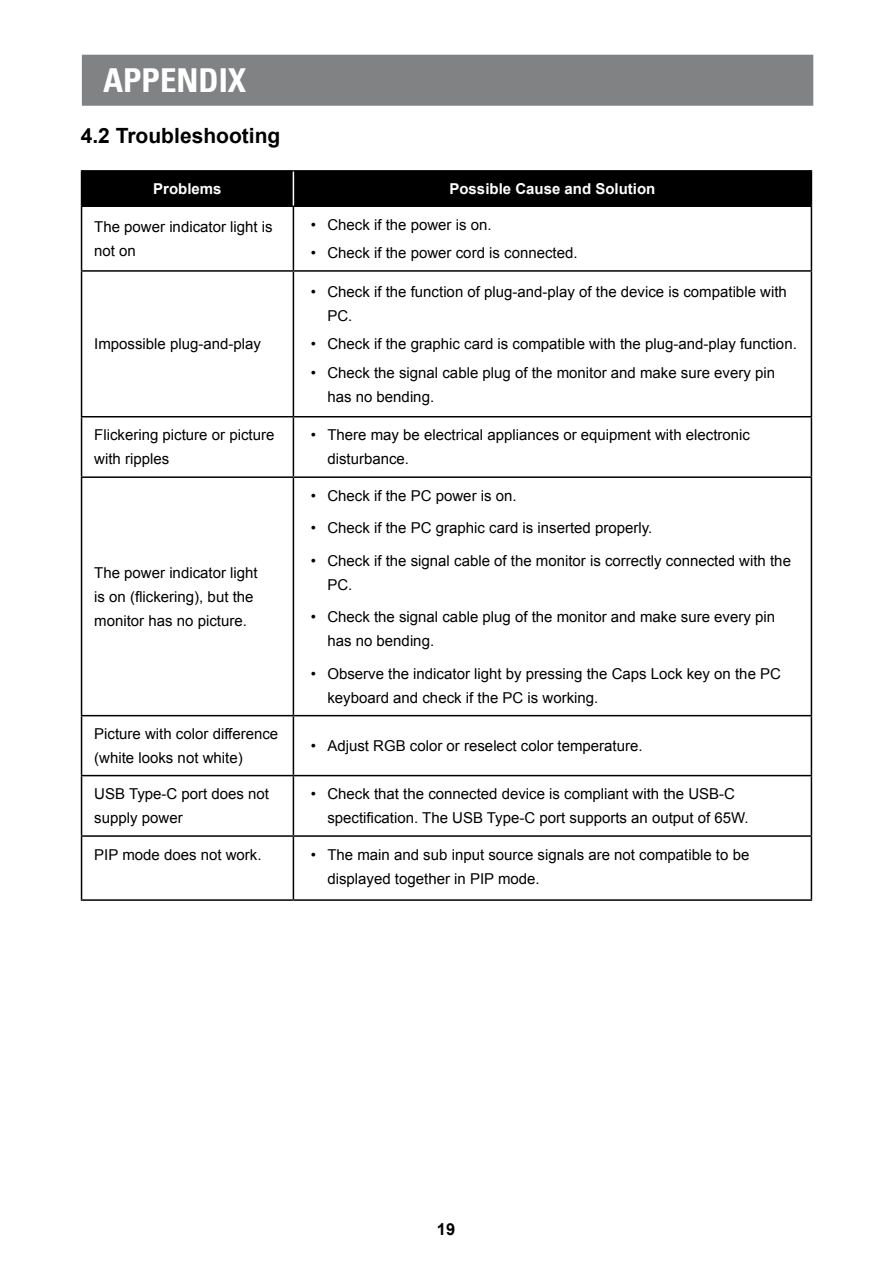
<style>
.page{position:relative;width:893px;height:1263px;background:#fff}
.page>*{position:absolute;margin:0;border:0;box-sizing:border-box;transform-origin:0 0}
.t1{font:700 condensed 33px "Univers 67";color:#fff}
.t2{font:700 21px "Arial";color:#000}
.t3{font:700 16.5px "Arial";color:#000}
.t4{font:15px/24px "Arial";color:#000}
.t5{font:700 15px "Arial";color:#fff}
</style>
<div class="page">
<div style="left:82px;top:55px;width:731px;height:51px;background:#808284;border:2px solid #808284"></div>
<div style="left:82px;top:172px;width:729px;height:33px;background:#000"></div>
<hr style="left:81px;top:170px;width:212px;height:2px;background:#000">
<hr style="left:81px;top:172px;width:1px;height:33px;background:#000">
<hr style="left:293px;top:170px;width:519px;height:2px;background:#000">
<hr style="left:811px;top:172px;width:1px;height:33px;background:#000">
<hr style="left:81px;top:205px;width:212px;height:2px;background:#000">
<hr style="left:81px;top:207px;width:1px;height:63px;background:#000">
<hr style="left:293px;top:205px;width:519px;height:2px;background:#000">
<hr style="left:293px;top:207px;width:1px;height:63px;background:#000">
<hr style="left:811px;top:207px;width:1px;height:63px;background:#000">
<hr style="left:81px;top:270px;width:212px;height:2px;background:#000">
<hr style="left:81px;top:272px;width:1px;height:144px;background:#000">
<hr style="left:293px;top:270px;width:519px;height:2px;background:#000">
<hr style="left:293px;top:272px;width:1px;height:144px;background:#000">
<hr style="left:811px;top:272px;width:1px;height:144px;background:#000">
<hr style="left:81px;top:416px;width:212px;height:1px;background:#000">
<hr style="left:81px;top:417px;width:1px;height:59px;background:#000">
<hr style="left:293px;top:416px;width:519px;height:1px;background:#000">
<hr style="left:293px;top:417px;width:1px;height:59px;background:#000">
<hr style="left:811px;top:417px;width:1px;height:59px;background:#000">
<hr style="left:81px;top:476px;width:212px;height:2px;background:#000">
<hr style="left:81px;top:478px;width:1px;height:237px;background:#000">
<hr style="left:293px;top:476px;width:519px;height:2px;background:#000">
<hr style="left:293px;top:478px;width:1px;height:237px;background:#000">
<hr style="left:811px;top:478px;width:1px;height:237px;background:#000">
<hr style="left:81px;top:715px;width:212px;height:1px;background:#000">
<hr style="left:81px;top:716px;width:1px;height:59px;background:#000">
<hr style="left:293px;top:715px;width:519px;height:1px;background:#000">
<hr style="left:293px;top:716px;width:1px;height:59px;background:#000">
<hr style="left:811px;top:716px;width:1px;height:59px;background:#000">
<hr style="left:81px;top:775px;width:212px;height:1px;background:#000">
<hr style="left:81px;top:776px;width:1px;height:59px;background:#000">
<hr style="left:293px;top:775px;width:519px;height:1px;background:#000">
<hr style="left:293px;top:776px;width:1px;height:59px;background:#000">
<hr style="left:811px;top:776px;width:1px;height:59px;background:#000">
<hr style="left:81px;top:835px;width:212px;height:2px;background:#000">
<hr style="left:81px;top:837px;width:1px;height:62px;background:#000">
<hr style="left:293px;top:835px;width:519px;height:2px;background:#000">
<hr style="left:293px;top:837px;width:1px;height:62px;background:#000">
<hr style="left:811px;top:837px;width:1px;height:62px;background:#000">
<hr style="left:81px;top:899px;width:212px;height:2px;background:#000">
<hr style="left:293px;top:899px;width:519px;height:2px;background:#000">
<hr style="left:293px;top:172px;width:1px;height:33px;background:#fff">
<h1 class="t1" style="left:103px;top:60px;width:145px">APPENDIX</h1>
<h2 class="t2" style="left:81px;top:122px;width:201px">4.2 Troubleshooting</h2>
<p class="t5" style="left:153px;top:179px;width:70px">Problems</p>
<p class="t5" style="left:449px;top:179px;width:207px">Possible Cause and Solution</p>
<p class="t4" style="left:94px;top:215px;width:180px">The power indicator light is not on</p>
<p class="t4" style="left:311px;top:213px;width:182px">• Check if the power is on.</p>
<p class="t4" style="left:311px;top:241px;width:268px">• Check if the power cord is connected.</p>
<p class="t4" style="left:94px;top:332px;width:168px">Impossible plug-and-play</p>
<p class="t4" style="left:327px;top:280px;width:461px;text-indent:-16px">• Check if the function of plug-and-play of the device is compatible with<br>PC.</p>
<p class="t4" style="left:311px;top:332px;width:487px">• Check if the graphic card is compatible with the plug-and-play function.</p>
<p class="t4" style="left:327px;top:360px;width:449px;text-indent:-16px">• Check the signal cable plug of the monitor and make sure every pin has no bending.</p>
<p class="t4" style="left:94px;top:423px;width:182px">Flickering picture or picture with ripples</p>
<p class="t4" style="left:327px;top:423px;width:424px;text-indent:-16px">• There may be electrical appliances or equipment with electronic disturbance.</p>
<p class="t4" style="left:94px;top:561px;width:165px">The power indicator light is on (flickering), but the monitor has no picture.</p>
<p class="t4" style="left:311px;top:484px;width:207px">• Check if the PC power is on.</p>
<p class="t4" style="left:311px;top:516px;width:343px">• Check if the PC graphic card is inserted properly.</p>
<p class="t4" style="left:327px;top:549px;width:465px;text-indent:-16px">• Check if the signal cable of the monitor is correctly connected with the<br>PC.</p>
<p class="t4" style="left:327px;top:605px;width:449px;text-indent:-16px">• Check the signal cable plug of the monitor and make sure every pin has no bending.</p>
<p class="t4" style="left:327px;top:662px;width:455px;text-indent:-16px">• Observe the indicator light by pressing the Caps Lock key on the PC keyboard and check if the PC is working.</p>
<p class="t4" style="left:94px;top:722px;width:185px;line-height:23.5px">Picture with color difference (white looks not white)</p>
<p class="t4" style="left:311px;top:734px;width:333px">• Adjust RGB color or reselect color temperature.</p>
<p class="t4" style="left:94px;top:782px;width:176px">USB Type-C port does not supply power</p>
<p class="t4" style="left:327px;top:782px;width:423px;text-indent:-16px">• Check that the connected device is compliant with the USB-C spectification. The USB Type-C port supports an output of 65W.</p>
<p class="t4" style="left:94px;top:843px;width:169px">PIP mode does not work.</p>
<p class="t4" style="left:327px;top:843px;width:423px;text-indent:-16px">• The main and sub input source signals are not compatible to be displayed together in PIP mode.</p>
<p class="t3" style="left:437px;top:1218px;width:20px">19</p>
</div>
